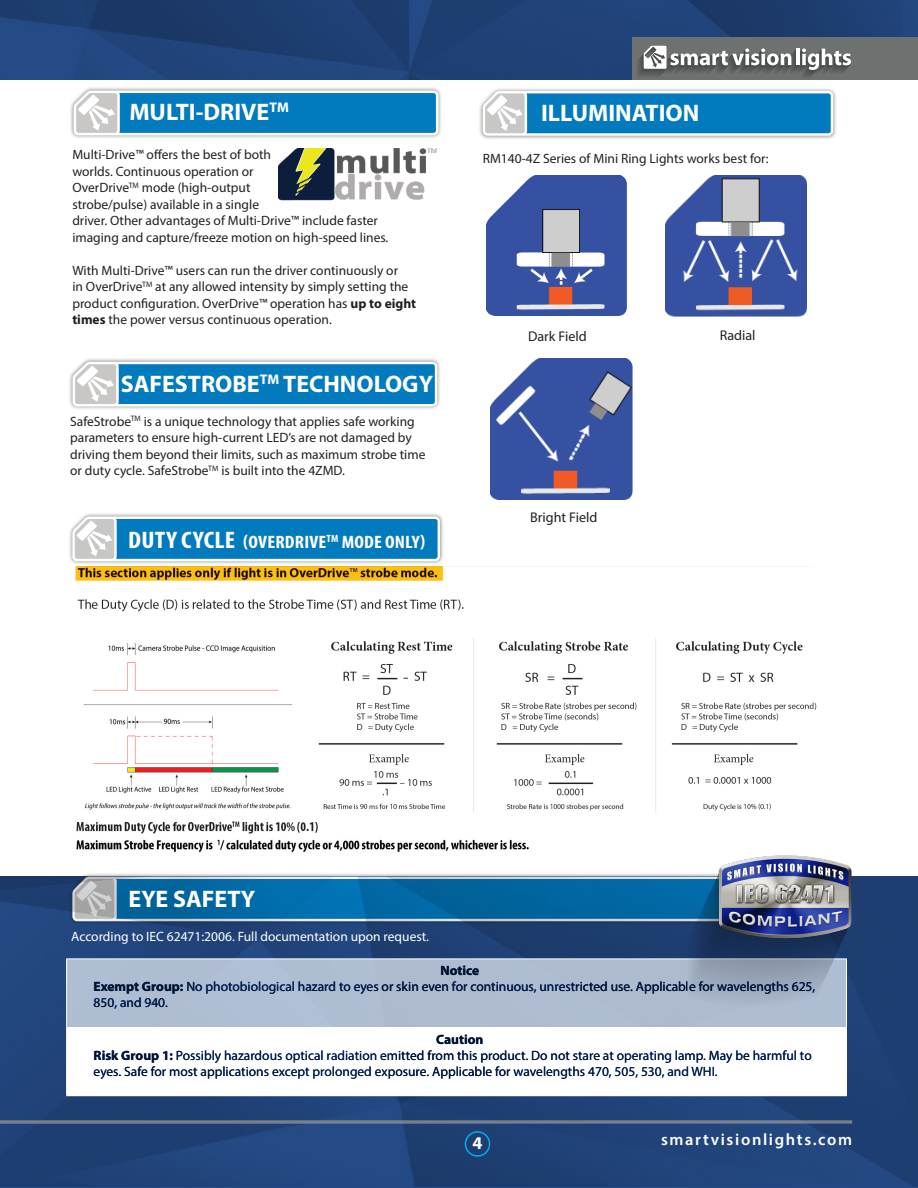
<style>
.page{position:relative;width:918px;height:1188px;background:#fff}
.page>*{position:absolute;margin:0;border:0;box-sizing:border-box;transform-origin:0 0}
.t1{font:700 24px "Myriad Pro";color:#fff}
.t2{font:700 condensed 18px "Myriad Pro";letter-spacing:.01em;color:#fff;scale:1.1 1}
.t3{font:700 18px "Myriad Pro";color:#fff}
.t4{font:600 16.5px "Myriad Pro";letter-spacing:.1em;color:#fff}
.t5{font:14.1px "Myriad Pro";color:#231f20}
.t6{font:700 13.95px "Myriad Pro";color:#fff}
.t7{font:13.5px/16.5px "Myriad Pro";color:#231f20}
.t8{font:13.5px "Myriad Pro";color:#fff}
.s1{font-weight:700}
.s2{font-size:24px}
</style>
<div class="page">
<img style="left:0;top:877px;width:918px;height:310px">
<svg style="left:0;top:1120px;width:852px;height:4px"></svg>
<img style="left:279px;top:149px;width:158px;height:51px">
<div style="left:68px;top:512px;width:376px;height:53px;background:#231f20;opacity:.5"></div>
<svg style="left:72px;top:517px;width:368px;height:44px"></svg>
<div style="left:68px;top:358px;width:374px;height:53px;background:#231f20;opacity:.5"></div>
<svg style="left:73px;top:362px;width:364px;height:44px"></svg>
<div style="left:69px;top:86px;width:374px;height:53px;background:#231f20;opacity:.5"></div>
<svg style="left:74px;top:91px;width:364px;height:44px"></svg>
<img style="left:75px;top:567px;width:742px;height:286px">
<div style="left:67px;top:959px;width:779px;height:69px;background:#afbdd2"></div>
<div style="left:67px;top:1028px;width:779px;height:68px;background:#fff"></div>
<hr style="left:66px;top:959px;width:781px;height:1px;background:#fff">
<hr style="left:66px;top:959px;width:1px;height:68px;background:#fff">
<hr style="left:846px;top:959px;width:1px;height:68px;background:#fff">
<hr style="left:66px;top:1027px;width:781px;height:1px;background:#fff">
<hr style="left:66px;top:1028px;width:1px;height:67px;background:#fff">
<hr style="left:846px;top:1028px;width:1px;height:67px;background:#fff">
<hr style="left:66px;top:1095px;width:781px;height:1px;background:#fff">
<div style="left:465px;top:1131px;width:25px;height:26px;border:2px solid #00aeef;border-radius:50%"></div>
<img style="left:0;top:0;width:918px;height:79px">
<svg style="left:72px;top:873px;width:778px;height:135px"></svg>
<div style="left:633px;top:37px;width:285px;height:42px;background:#6d716f"></div>
<svg style="left:638px;top:46px;width:213px;height:31px"></svg>
<div style="left:479px;top:87px;width:358px;height:53px;background:#231f20;opacity:.5"></div>
<svg style="left:483px;top:91px;width:350px;height:45px"></svg>
<img style="left:716px;top:849px;width:137px;height:96px">
<img style="left:666px;top:175px;width:140px;height:142px">
<img style="left:487px;top:176px;width:140px;height:140px">
<img style="left:490px;top:358px;width:143px;height:142px">
<p class="t6" style="left:269px;top:98px;width:21px">TM</p>
<p class="t1" style="left:129px;top:96px;width:142px">MULTI-DRIVE</p>
<p class="t1" style="left:541px;top:97px;width:160px">ILLUMINATION</p>
<p class="t7" style="left:72px;top:146px;width:318px">Multi-Drive™ offers the best of both<br>worlds. Continuous operation or<br>OverDrive<sup>TM</sup> mode (high-output<br>strobe/pulse) available in a single<br>driver. Other advantages of Multi-Drive™ include faster imaging and capture/freeze motion on high-speed lines.</p>
<p class="t7" style="left:72px;top:262px;width:345px">With Multi-Drive™ users can run the driver continuously or<br>in OverDrive<sup>TM</sup> at any allowed intensity by simply setting the product configuration. OverDrive™ operation has <span class="s1">up to eight times</span> the power versus continuous operation.</p>
<p class="t1" style="left:121px;top:368px;width:314px">SAFESTROBE<sup>TM</sup> TECHNOLOGY</p>
<p class="t7" style="left:70px;top:413px;width:357px">SafeStrobe<sup>TM</sup> is a unique technology that applies safe working parameters to ensure high-current LED’s are not damaged by driving them beyond their limits, such as maximum strobe time or duty cycle. SafeStrobe<sup>TM</sup> is built into the 4ZMD.</p>
<p class="t2" style="left:128px;top:530px;width:272px"><span class="s2">DUTY CYCLE</span> (OVERDRIVE<sup>TM</sup> MODE ONLY)</p>
<p class="t7" style="left:483px;top:150px;width:287px">RM140-4Z Series of Mini Ring Lights works best for:</p>
<p class="t5" style="left:528px;top:327px;width:60px">Dark Field</p>
<p class="t5" style="left:720px;top:326px;width:37px">Radial</p>
<p class="t5" style="left:530px;top:508px;width:69px">Bright Field</p>
<p class="t1" style="left:129px;top:883px;width:128px">EYE SAFETY</p>
<p class="t8" style="left:71px;top:928px;width:359px">According to IEC 62471:2006. Full documentation upon request.</p>
<p class="t7" style="left:94px;top:962px;width:723px;text-indent:347px"><span class="s1">Notice<br>Exempt Group:</span> No photobiological hazard to eyes or skin even for continuous, unrestricted use. Applicable for wavelengths 625,<br>850, and 940.</p>
<p class="t7" style="left:94px;top:1031px;width:720px;text-indent:343px"><span class="s1">Caution<br>Risk Group 1:</span> Possibly hazardous optical radiation emitted from this product. Do not stare at operating lamp. May be harmful to eyes. Safe for most applications except prolonged exposure. Applicable for wavelengths 470, 505, 530, and WHI.</p>
<p class="t3" style="left:473px;top:1131px;width:11px">4</p>
<p class="t4" style="left:661px;top:1129px;width:193px">smartvisionlights.com</p>
</div>
